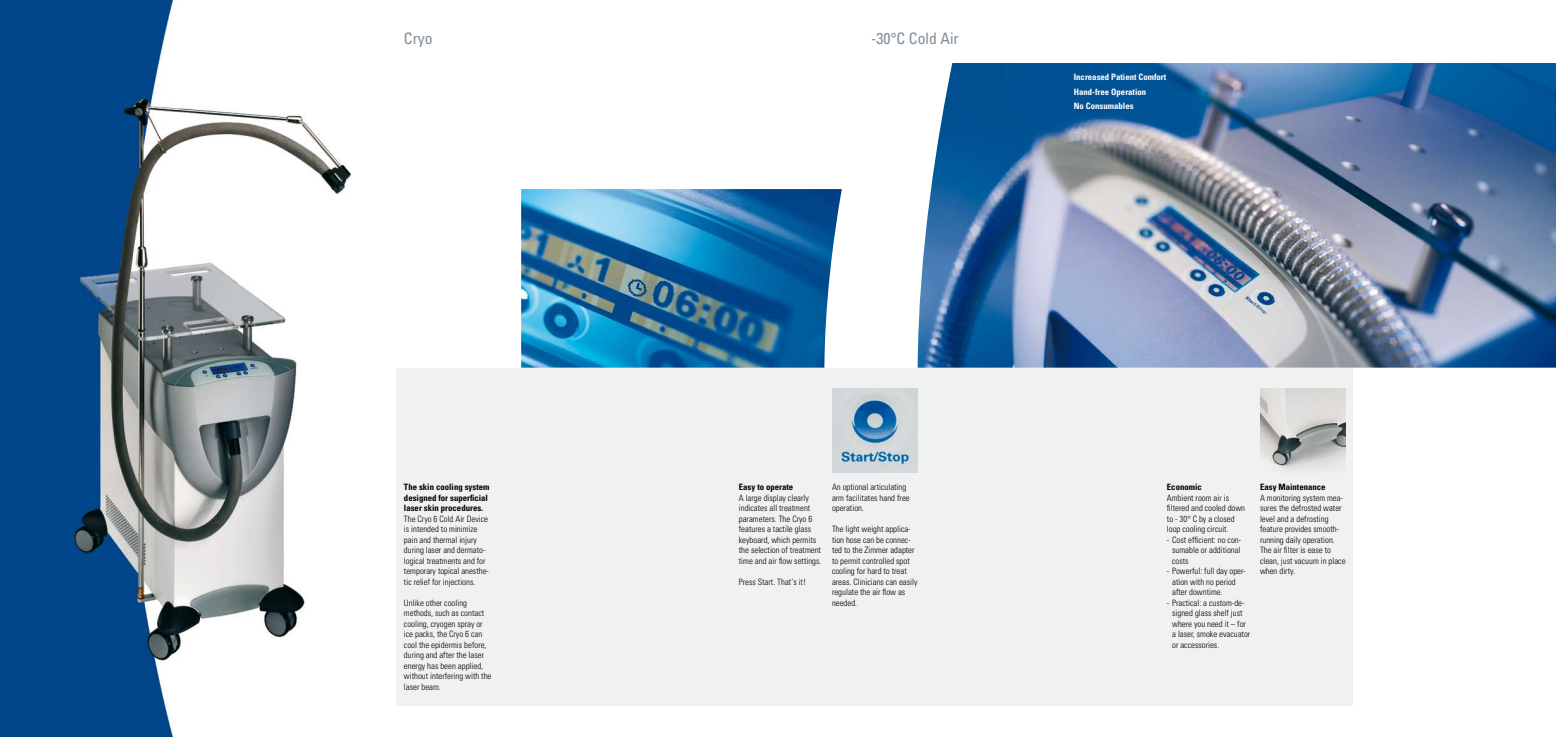
<style>
.page{position:relative;width:1556px;height:737px;background:#fff}
.page>*{position:absolute;margin:0;border:0;box-sizing:border-box;transform-origin:0 0}
.t1{font:condensed 15.75px "Univers LT";color:#828e98}
.t2{font:300 condensed 8.75px/10.5px "Univers LT";color:#000}
.t3{font:700 condensed 8.75px/10.5px "Univers LT";color:#000}
.t4{font:700 condensed 8.75px/14px "Univers LT";color:#fff}
</style>
<div class="page">
<img style="left:0;top:0;width:352px;height:737px">
<img style="left:521px;top:189px;width:320px;height:179px">
<div style="left:1042px;top:368px;width:310px;height:337px;background:#f0f1f1"></div>
<img style="left:917px;top:63px;width:638px;height:305px">
<div style="left:521px;top:368px;width:521px;height:337px;background:#f0f1f1"></div>
<div style="left:396px;top:368px;width:125px;height:337px;background:#f0f1f1"></div>
<img style="left:832px;top:388px;width:85px;height:84px">
<img style="left:1260px;top:389px;width:85px;height:81px">
<h1 class="t1" style="left:404px;top:28px;width:30px">Cryo</h1>
<h1 class="t1" style="left:871px;top:28px;width:89px">-30°C Cold Air</h1>
<p class="t4" style="left:1073px;top:70px;width:94px">Increased Patient Comfort<br>Hand-free Operation<br>No Consumables</p>
<p class="t3" style="left:404px;top:482px;width:87px">The skin cooling system designed for superficial laser skin procedures.</p>
<p class="t2" style="left:404px;top:513px;width:87px">The Cryo 6 Cold Air Device is intended to minimize pain and thermal injury during laser and dermato&shy;logical treatments and for temporary topical anesthe&shy;tic relief for injections.</p>
<p class="t2" style="left:404px;top:597px;width:89px">Unlike other cooling methods, such as contact cooling, cryogen spray or ice packs, the Cryo 6 can cool the epidermis before, during and after the laser energy has been applied, without interfering with the laser beam.</p>
<p class="t3" style="left:738px;top:482px;width:56px">Easy to operate</p>
<p class="t2" style="left:738px;top:492px;width:84px">A large display clearly indicates all treatment parameters. The Cryo 6 features a tactile glass keyboard, which permits the selection of treatment time and air flow settings.</p>
<p class="t2" style="left:738px;top:576px;width:69px">Press Start. That‘s it!</p>
<p class="t2" style="left:832px;top:482px;width:79px">An optional articulating arm facilitates hand free operation.</p>
<p class="t2" style="left:832px;top:524px;width:87px">The light weight applica&shy;tion hose can be connec&shy;ted to the Zimmer adapter to permit controlled spot cooling for hard to treat areas. Clinicians can easily regulate the air flow as needed.</p>
<p class="t3" style="left:1166px;top:482px;width:36px">Economic</p>
<p class="t2" style="left:1166px;top:492px;width:80px">Ambient room air is fil-tered and cooled down to - 30° C by a closed loop cooling circuit.</p>
<p class="t2" style="left:1172px;top:534px;width:70px;text-align:justify;text-indent:-5px">- Cost efficient: no con&shy;sumable or additional costs</p>
<p class="t2" style="left:1172px;top:566px;width:75px;text-indent:-5px">- Powerful: full day oper&shy;ation with no period after downtime.</p>
<p class="t2" style="left:1172px;top:597px;width:80px;text-indent:-5px">- Practical: a custom-de&shy;signed glass shelf just where you need it – for a laser, smoke evacuator or accessories.</p>
<p class="t3" style="left:1259px;top:482px;width:67px">Easy Maintenance</p>
<p class="t2" style="left:1259px;top:492px;width:87px">A monitoring system mea&shy;sures the defrosted water level and a defrosting feature provides smooth&shy;running daily operation.<br>The air filter is ease to clean, just vacuum in place when dirty.</p>
</div>
